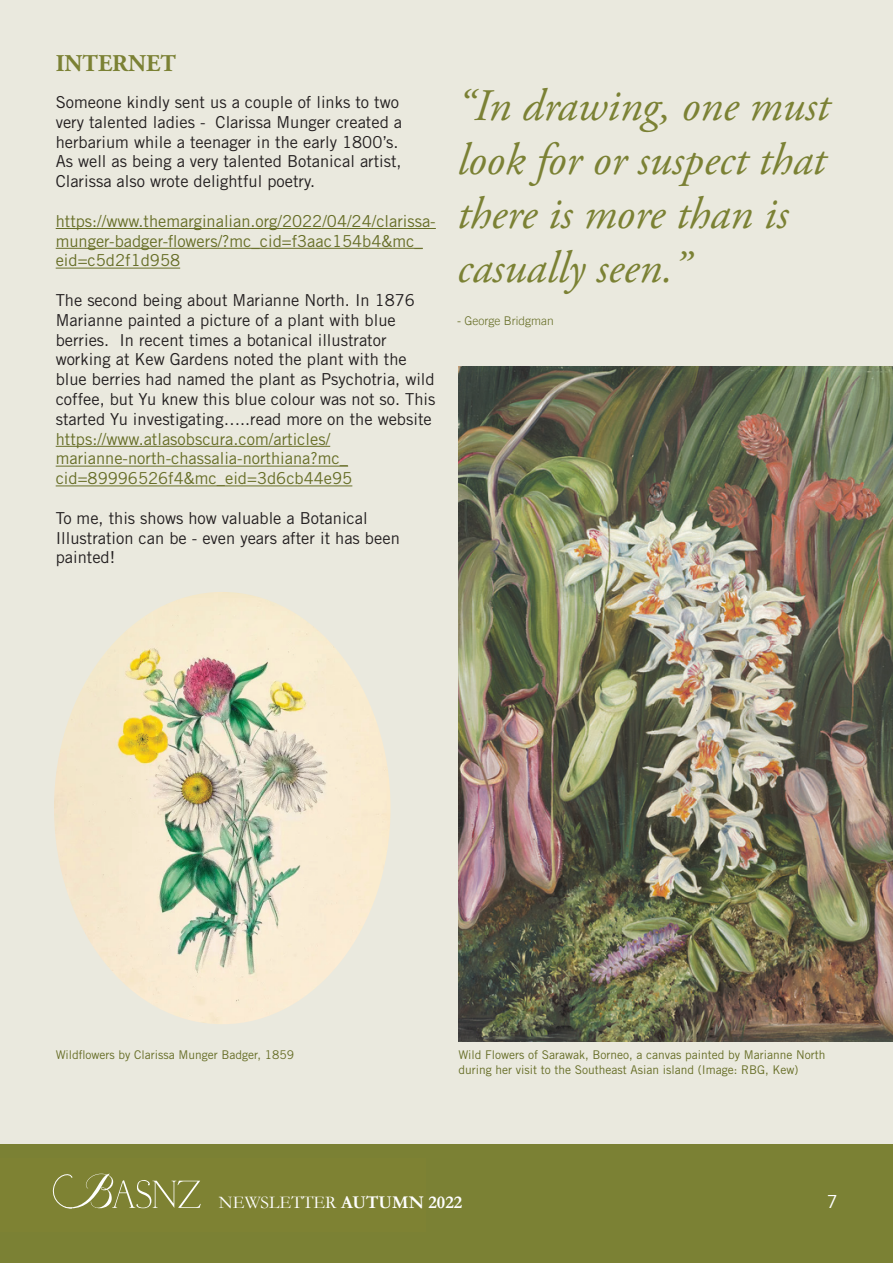
<style>
.page{position:relative;width:893px;height:1263px;background:#fff}
.page>*{position:absolute;margin:0;border:0;box-sizing:border-box;transform-origin:0 0}
.t1{font:italic 45px/54px "Adobe Garamond Pro";color:#7b8134}
.t2{font:700 24px "Adobe Garamond Pro";color:#7b8134}
.t3{font:18px "Garamond";color:#fff}
.t4{font:16.5px/19.8px "Trade Gothic LT Std";color:#231f20}
.t5{font:16.5px/19.8px "Trade Gothic LT Std";color:#676e27}
.t6{font:12px/15px "Trade Gothic LT Std";color:#676e27}
.t7{font:300 12px "Trade Gothic LT Std";color:#676e27}
.s1{font-weight:700}
</style>
<div class="page">
<div style="left:0;top:1144px;width:893px;height:119px;background:#7b8134"></div>
<svg style="left:52px;top:1173px;width:149px;height:36px"></svg>
<div style="left:0;top:0;width:893px;height:1144px;background:#eae9de"></div>
<hr style="left:56px;top:228px;width:380px;height:1px;background:#676e27">
<hr style="left:56px;top:248px;width:367px;height:1px;background:#676e27">
<hr style="left:56px;top:268px;width:124px;height:1px;background:#676e27">
<hr style="left:56px;top:446px;width:274px;height:1px;background:#676e27">
<hr style="left:56px;top:466px;width:292px;height:1px;background:#676e27">
<hr style="left:56px;top:485px;width:296px;height:1px;background:#676e27">
<img style="left:458px;top:367px;width:435px;height:674px">
<img style="left:54px;top:592px;width:336px;height:432px">
<h2 class="t2" style="left:56px;top:50px;width:122px">INTERNET</h2>
<p class="t4" style="left:56px;top:92px;width:348px">Someone kindly sent us a couple of links to two very talented ladies - Clarissa Munger created a herbarium while a teenager in the early 1800’s.<br>As well as being a very talented Botanical artist, Clarissa also wrote delightful poetry.</p>
<p class="t5" style="left:56px;top:211px;width:382px">https://www.themarginalian.org/2022/04/24/clarissa&shy;munger-badger-flowers/?mc_cid=f3aac154b4&amp;mc_ eid=c5d2f1d958</p>
<p class="t4" style="left:56px;top:290px;width:381px">The second being about Marianne North. In 1876<br>Marianne painted a picture of a plant with blue berries. In recent times a botanical illustrator working at Kew Gardens noted the plant with the blue berries had named the plant as Psychotria, wild coffee, but Yu knew this blue colour was not so. This started Yu investigating…..read more on the website</p>
<p class="t5" style="left:56px;top:429px;width:298px">https://www.atlasobscura.com/articles/ marianne-north-chassalia-northiana?mc_ cid=89996526f4&amp;mc_eid=3d6cb44e95</p>
<p class="t4" style="left:56px;top:508px;width:346px">To me, this shows how valuable a Botanical<br>Illustration can be - even years after it has been painted!</p>
<h1 class="t1" style="left:457px;top:80px;width:374px">“In drawing, one must look for or suspect that there is more than is casually seen.”</h1>
<p class="t7" style="left:457px;top:314px;width:98px">- George Bridgman</p>
<p class="t6" style="left:56px;top:1047px;width:240px">Wildflowers by Clarissa Munger Badger, 1859</p>
<p class="t6" style="left:458px;top:1047px;width:369px">Wild Flowers of Sarawak, Borneo, a canvas painted by Marianne North during her visit to the Southeast Asian island (Image: RBG, Kew)</p>
<p class="t3" style="left:219px;top:1190px;width:245px">NEWSLETTER <span class="s1">AUTUMN 2022</span></p>
</div>
